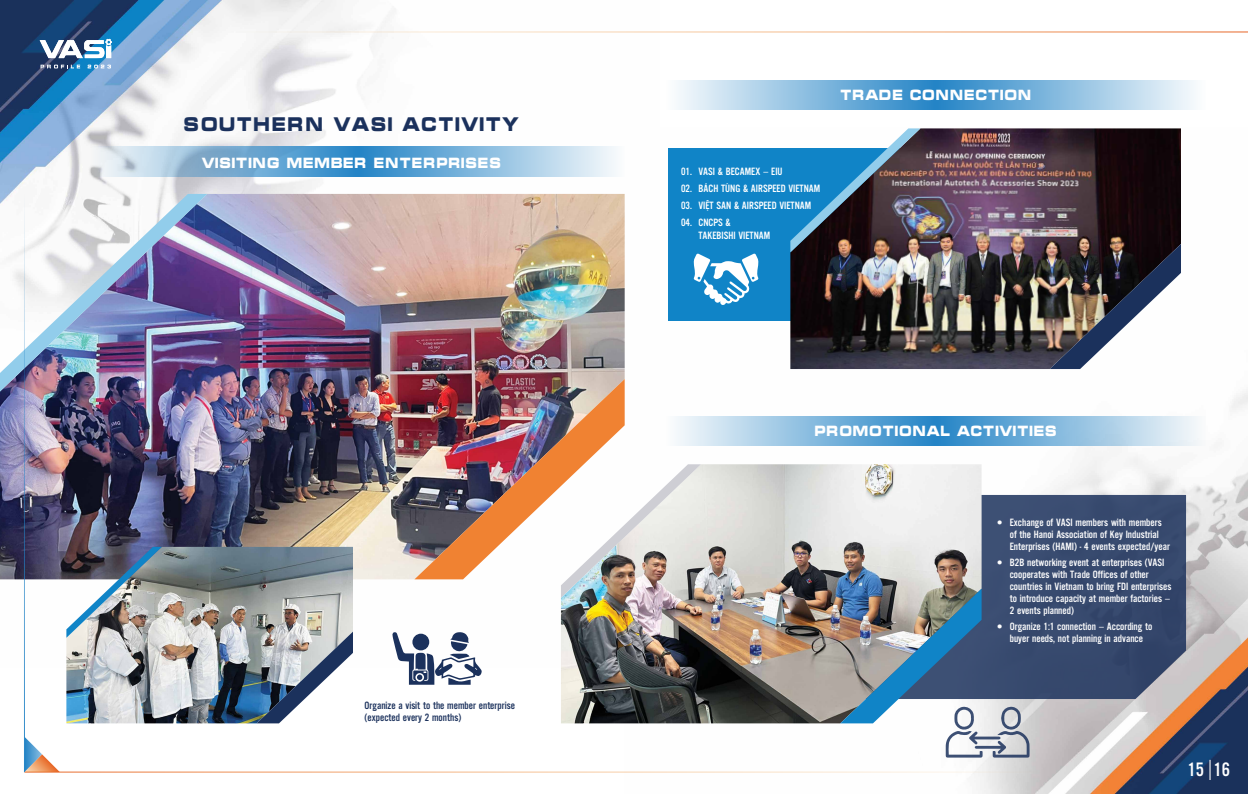
<style>
.page{position:relative;width:1248px;height:794px;background:#fff}
.page>*{position:absolute;margin:0;border:0;box-sizing:border-box;transform-origin:0 0}
.t1{font:20.2px "UTM Alter Gothic";color:#fff}
.t2{font:19.2px "UTM Micra";letter-spacing:.03em;color:#1b315c;scale:.83 1}
.t3{font:14.4px "UTM Micra";color:#fff;scale:.83 1}
.t4{font:11px/12px "UTM Alter Gothic";color:#fff}
.t5{font:11px/12px "UTM Alter Gothic";color:#1b315c}
.s1{font-family:"Myriad Pro"}
.s2{font-size:30.2px}
</style>
<div class="page">
<img style="left:624px;top:128px;width:623px;height:666px">
<img style="left:0;top:0;width:659px;height:624px">
<svg style="left:981px;top:495px;width:204px;height:204px;background:#3c4e71"></svg>
<svg style="left:40px;top:39px;width:72px;height:19px"></svg>
<svg style="left:41px;top:65px;width:39px;height:3px"></svg>
<svg style="left:88px;top:65px;width:23px;height:3px"></svg>
<div style="left:668px;top:149px;width:265px;height:172px;background:#1084c7"></div>
<img style="left:561px;top:464px;width:420px;height:259px">
<img style="left:561px;top:464px;width:140px;height:134px">
<img style="left:790px;top:128px;width:390px;height:241px">
<svg style="left:790px;top:128px;width:130px;height:124px"></svg>
<img style="left:1049px;top:244px;width:131px;height:125px">
<img style="left:0;top:194px;width:624px;height:385px">
<img style="left:0;top:194px;width:207px;height:198px">
<img style="left:414px;top:379px;width:210px;height:200px">
<div style="left:666px;top:416px;width:269px;height:30px;background:linear-gradient(to right,#fcfdfd,#2584c6)"></div>
<div style="left:935px;top:416px;width:269px;height:30px;background:linear-gradient(to right,#2384c6,#f8f9fa)"></div>
<div style="left:666px;top:80px;width:269px;height:30px;background:linear-gradient(to right,#fdfefe,#2584c6)"></div>
<div style="left:935px;top:80px;width:269px;height:30px;background:linear-gradient(to right,#2383c5,#fbfdfe)"></div>
<svg style="left:92px;top:147px;width:266px;height:29px;background:#84b4d6"></svg>
<div style="left:358px;top:147px;width:266px;height:29px;background:linear-gradient(to right,#2383c5,#fafbfd)"></div>
<img style="left:66px;top:547px;width:287px;height:176px">
<img style="left:66px;top:547px;width:96px;height:91px">
<svg style="left:257px;top:631px;width:96px;height:92px"></svg>
<hr style="left:24px;top:771px;width:1017px;height:1px;background:#fff">
<hr style="left:24px;top:193px;width:1px;height:579px;background:#fff">
<svg style="left:24px;top:737px;width:36px;height:35px"></svg>
<hr style="left:231px;top:31px;width:1016px;height:1px;background:#fff">
<svg style="left:392px;top:632px;width:90px;height:53px"></svg>
<svg style="left:693px;top:253px;width:66px;height:52px"></svg>
<img style="left:840px;top:588px;width:189px;height:169px">
<h2 class="t2" style="left:183px;top:109px;width:406px">SOUTHERN VASI ACTIVITY</h2>
<h3 class="t3" style="left:201px;top:151px;width:363px">VISITING MEMBER ENTERPRISES</h3>
<p class="t5" style="left:364px;top:698px;width:152px">Organize a visit to the member enterprise (expected every 2 months)</p>
<h3 class="t3" style="left:839px;top:83px;width:233px">TRADE CONNECTION</h3>
<p class="t4" style="left:681px;top:165px;width:103px">01. VASI &amp; BECAMEX <span class="s1">–</span> EIU</p>
<p class="t4" style="left:681px;top:182px;width:141px">02. BÁCH TÙNG &amp; AIRSPEED VIETNAM</p>
<p class="t4" style="left:681px;top:199px;width:132px">03. VIỆT SAN &amp; AIRSPEED VIETNAM</p>
<p class="t4" style="left:698px;top:215px;width:73px;line-height:13px;text-indent:-17px">04. CNCPS &amp;<br>TAKEBISHI VIETNAM</p>
<h3 class="t3" style="left:814px;top:419px;width:294px">PROMOTIONAL ACTIVITIES</h3>
<p class="t4" style="left:1009px;top:515px;width:162px;text-indent:-13px">● Exchange of VASI members with members of the Hanoi Association of Key Industrial<br>Enterprises (HAMI) - 4 events expected/year</p>
<p class="t4" style="left:1009px;top:555px;width:163px;text-indent:-13px">● B2B networking event at enterprises (VASI cooperates with Trade Offices of other countries in Vietnam to bring FDI enterprises to introduce capacity at member factories <span class="s1">– </span>2 events planned)</p>
<p class="t4" style="left:997px;top:619px;width:157px;text-align:center">● Organize 1:1 connection <span class="s1">–</span> According to buyer needs, not planning in advance</p>
<h1 class="t1" style="left:1187px;top:755px;width:44px">15 <span class="s2">I</span> 16</h1>
</div>
